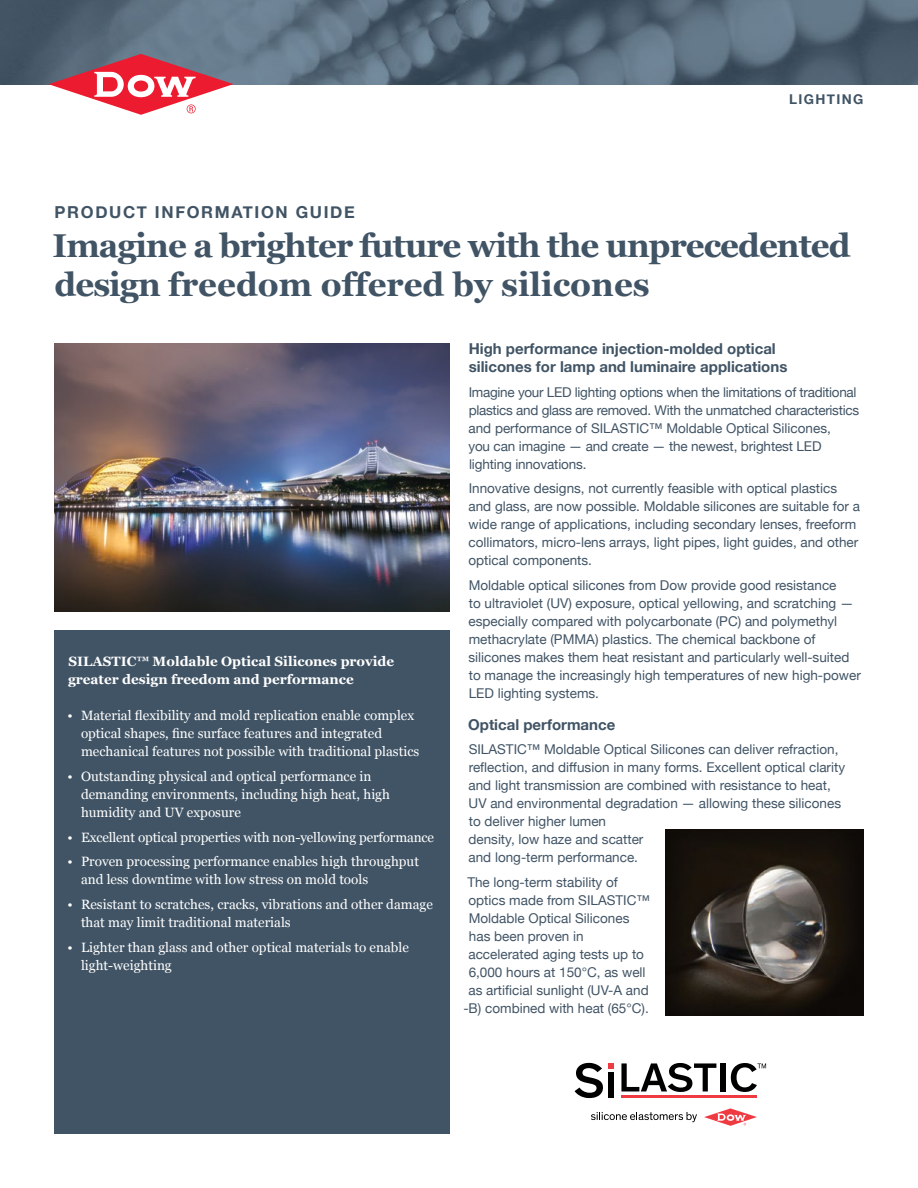
<style>
.page{position:relative;width:918px;height:1188px;background:#fff}
.page>*{position:absolute;margin:0;border:0;box-sizing:border-box;transform-origin:0 0}
.Headline_Primary{font:700 33px/39px "Georgia";letter-spacing:-.03em;color:#415465}
.Business_Name{font:700 16.5px "Helvetica Neue";letter-spacing:.1em;color:#415465}
.Body_Heading{font:700 15px/18px "Helvetica Neue";color:#415465}
.Body_Text{font:13.5px/18px "Helvetica Neue";color:#415465}
.t1{font:13.5px/18px "Georgia";color:#fff}
.Body_Text-2{font:13.5px/18px "Helvetica Neue";letter-spacing:-.02em;color:#415465}
.Section_Header{font:700 13.5px/18px "Georgia";color:#fff}
.Business_Name-2{font:700 13.5px "Helvetica Neue";letter-spacing:.1em;color:#415465}
</style>
<div class="page">
<img style="left:0;top:0;width:918px;height:84px">
<img style="left:54px;top:343px;width:396px;height:269px">
<img style="left:665px;top:829px;width:199px;height:187px">
<div style="left:54px;top:630px;width:396px;height:504px;background:#415465"></div>
<svg style="left:49px;top:54px;width:185px;height:61px"></svg>
<svg style="left:621px;top:1063px;width:95px;height:29px"></svg>
<div style="left:721px;top:1063px;width:5px;height:28px;background:#000"></div>
<svg style="left:591px;top:1112px;width:106px;height:10px"></svg>
<svg style="left:575px;top:1063px;width:39px;height:35px"></svg>
<hr style="left:621px;top:1095px;width:136px;height:2px;background:#ef3a42">
<svg style="left:704px;top:1108px;width:53px;height:18px"></svg>
<svg style="left:731px;top:1063px;width:35px;height:29px"></svg>
<p class="Business_Name" style="left:55px;top:200px;width:302px">PRODUCT INFORMATION GUIDE</p>
<p class="Business_Name-2" style="left:789px;top:89px;width:76px">LIGHTING</p>
<p class="Headline_Primary" style="left:53px;top:225px;width:799px">Imagine a brighter future with the unprecedented design freedom offered by silicones</p>
<p class="Section_Header" style="left:68px;top:652px;width:328px">SILASTIC™ Moldable Optical Silicones provide greater design freedom and performance</p>
<p class="t1" style="left:81px;top:706px;width:340px;text-indent:-14px">• Material flexibility and mold replication enable complex optical shapes, fine surface features and integrated mechanical features not possible with traditional plastics</p>
<p class="t1" style="left:81px;top:767px;width:311px;text-indent:-14px">• Outstanding physical and optical performance in demanding environments, including high heat, high humidity and UV exposure</p>
<p class="t1" style="left:68px;top:827px;width:368px">• Excellent optical properties with non-yellowing performance</p>
<p class="t1" style="left:81px;top:852px;width:340px;text-indent:-14px">• Proven processing performance enables high throughput and less downtime with low stress on mold tools</p>
<p class="t1" style="left:81px;top:895px;width:353px;text-indent:-14px">• Resistant to scratches, cracks, vibrations and other damage that may limit traditional materials</p>
<p class="t1" style="left:81px;top:938px;width:329px;text-indent:-14px">• Lighter than glass and other optical materials to enable light-weighting</p>
<p class="Body_Heading" style="left:469px;top:340px;width:320px">High performance injection-molded optical silicones for lamp and luminaire applications</p>
<p class="Body_Text-2" style="left:468px;top:383px;width:392px">Imagine your LED lighting options when the limitations of traditional plastics and glass are removed. With the unmatched characteristics and performance of SILASTIC™ Moldable Optical Silicones,<br>you can imagine — and create — the newest, brightest LED lighting innovations.</p>
<p class="Body_Text" style="left:468px;top:480px;width:393px">Innovative designs, not currently feasible with optical plastics and glass, are now possible. Moldable silicones are suitable for a wide range of applications, including secondary lenses, freeform collimators, micro-lens arrays, light pipes, light guides, and other optical components.</p>
<p class="Body_Text" style="left:468px;top:577px;width:394px">Moldable optical silicones from Dow provide good resistance<br>to ultraviolet (UV) exposure, optical yellowing, and scratching — especially compared with polycarbonate (PC) and polymethyl methacrylate (PMMA) plastics. The chemical backbone of silicones makes them heat resistant and particularly well-suited to manage the increasingly high temperatures of new high-power LED lighting systems.</p>
<p class="Body_Heading" style="left:468px;top:716px;width:149px">Optical performance</p>
<p class="Body_Text" style="left:468px;top:741px;width:378px">SILASTIC™ Moldable Optical Silicones can deliver refraction, reflection, and diffusion in many forms. Excellent optical clarity and light transmission are combined with resistance to heat, UV and environmental degradation — allowing these silicones to deliver higher lumen<br>density, low haze and scatter<br>and long-term performance.</p>
<p class="Body_Text" style="left:467px;top:874px;width:152px">The long-term stability of</p>
<p class="Body_Text" style="left:468px;top:892px;width:183px">optics made from SILASTIC™</p>
<p class="Body_Text" style="left:469px;top:910px;width:162px">Moldable Optical Silicones</p>
<p class="Body_Text" style="left:469px;top:928px;width:116px">has been proven in</p>
<p class="Body_Text" style="left:468px;top:946px;width:177px">accelerated aging tests up to</p>
<p class="Body_Text" style="left:469px;top:964px;width:178px">6,000 hours at 150°C, as well</p>
<p class="Body_Text" style="left:468px;top:982px;width:182px">as artificial sunlight (UV-A and</p>
<p class="Body_Text" style="left:463px;top:1000px;width:187px">-B) combined with heat (65°C).</p>
</div>
